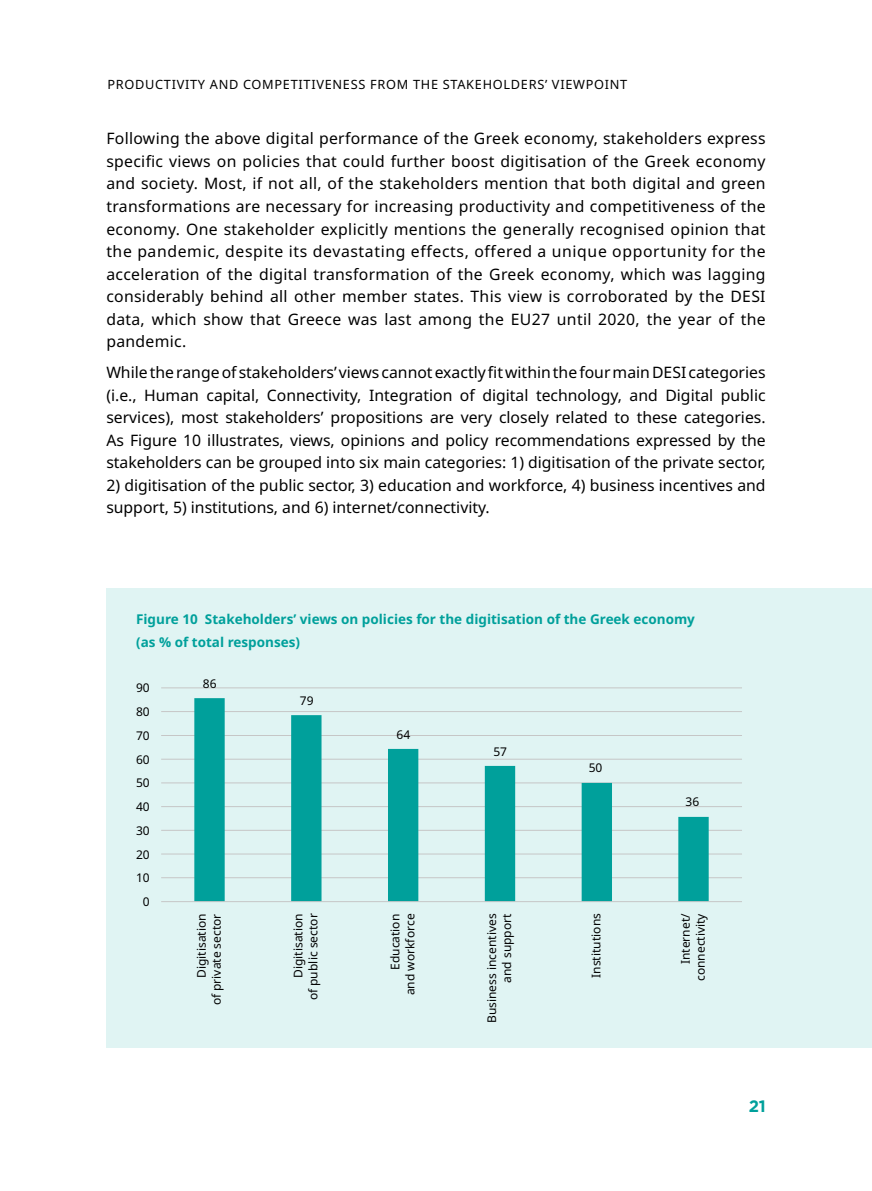
<style>
.page{position:relative;width:872px;height:1191px;background:#fff}
.page>*{position:absolute;margin:0;border:0;box-sizing:border-box;transform-origin:0 0}
.t1{font:700 16.5px "Gotham Greek";color:#00a09b}
.t2{font:15.75px/22.5px "Noto Sans";color:#000;text-align:justify}
.t3{font:700 13.5px/22.5px "Noto Sans";color:#00a09b}
.t4{font:12.75px "Noto Sans";letter-spacing:.055em;color:#000}
.t5{font:12px/15px "Noto Sans";color:#000;text-align:right}
</style>
<div class="page">
<div style="left:106px;top:588px;width:766px;height:459px;background:#e0f4f3"></div>
<hr style="left:161px;top:687px;width:581px;height:1px;background:#c6c6c6">
<hr style="left:161px;top:711px;width:581px;height:1px;background:#c6c6c6">
<hr style="left:161px;top:735px;width:581px;height:1px;background:#c6c6c6">
<hr style="left:161px;top:759px;width:581px;height:1px;background:#c6c6c6">
<hr style="left:161px;top:782px;width:581px;height:1px;background:#c6c6c6">
<hr style="left:161px;top:806px;width:581px;height:1px;background:#c6c6c6">
<hr style="left:161px;top:830px;width:581px;height:1px;background:#c6c6c6">
<hr style="left:161px;top:853px;width:581px;height:1px;background:#c6c6c6">
<hr style="left:161px;top:877px;width:581px;height:1px;background:#c6c6c6">
<svg style="left:194px;top:698px;width:514px;height:203px"></svg>
<hr style="left:161px;top:901px;width:581px;height:1px;background:#c6c6c6">
<p class="t4" style="left:107px;top:77px;width:521px">PRODUCTIVITY AND COMPETITIVENESS FROM THE STAKEHOLDERS’ VIEWPOINT</p>
<p class="t2" style="left:106px;top:128px;width:661px">Following the above digital performance of the Greek economy, stakeholders express specific views on policies that could further boost digitisation of the Greek economy and society. Most, if not all, of the stakeholders mention that both digital and green transformations are necessary for increasing productivity and competitiveness of the economy. One stakeholder explicitly mentions the generally recognised opinion that the pandemic, despite its devastating effects, offered a unique opportunity for the acceleration of the digital transformation of the Greek economy, which was lagging considerably behind all other member states. This view is corroborated by the DESI data, which show that Greece was last among the EU27 until 2020, the year of the pandemic.</p>
<p class="t2" style="left:106px;top:361px;width:661px">While the range of stakeholders’ views cannot exactly fit within the four main DESI categories (i.e., Human capital, Connectivity, Integration of digital technology, and Digital public services), most stakeholders’ propositions are very closely related to these categories.<br>As Figure 10 illustrates, views, opinions and policy recommendations expressed by the stakeholders can be grouped into six main categories: 1) digitisation of the private sector,</p>
<p class="t2" style="left:106px;top:474px;width:661px">2) digitisation of the public sector, 3) education and workforce, 4) business incentives and support, 5) institutions, and 6) internet/connectivity.</p>
<p class="t3" style="left:136px;top:608px;width:560px">Figure 10 Stakeholders’ views on policies for the digitisation of the Greek economy (as % of total responses)</p>
<p class="t5" style="left:203px;top:677px;width:15px">86</p>
<p class="t5" style="left:300px;top:694px;width:15px">79</p>
<p class="t5" style="left:396px;top:728px;width:15px">64</p>
<p class="t5" style="left:493px;top:745px;width:15px">57</p>
<p class="t5" style="left:588px;top:762px;width:15px">50</p>
<p class="t5" style="left:685px;top:796px;width:15px">36</p>
<p class="t5" style="left:136px;top:682px;width:15px">90</p>
<p class="t5" style="left:136px;top:705px;width:15px">80</p>
<p class="t5" style="left:136px;top:729px;width:15px">70</p>
<p class="t5" style="left:136px;top:753px;width:15px">60</p>
<p class="t5" style="left:136px;top:777px;width:15px">50</p>
<p class="t5" style="left:136px;top:800px;width:15px">40</p>
<p class="t5" style="left:136px;top:824px;width:15px">30</p>
<p class="t5" style="left:136px;top:848px;width:15px">20</p>
<p class="t5" style="left:136px;top:871px;width:15px">10</p>
<p class="t5" style="left:143px;top:895px;width:8px">0</p>
<p class="t5" style="left:195px;top:1005px;width:93px;rotate:-90deg">Digitisation<br>of private sector</p>
<p class="t5" style="left:292px;top:1000px;width:88px;rotate:-90deg">Digitisation<br>of public sector</p>
<p class="t5" style="left:389px;top:995px;width:83px;rotate:-90deg">Education<br>and workforce</p>
<p class="t5" style="left:485px;top:1023px;width:111px;rotate:-90deg">Business incentives and support</p>
<p class="t5" style="left:590px;top:978px;width:66px;rotate:-90deg">Institutions</p>
<p class="t5" style="left:679px;top:981px;width:69px;rotate:-90deg">Internet/ connectivity</p>
<p class="t1" style="left:748px;top:1096px;width:18px">21</p>
</div>
